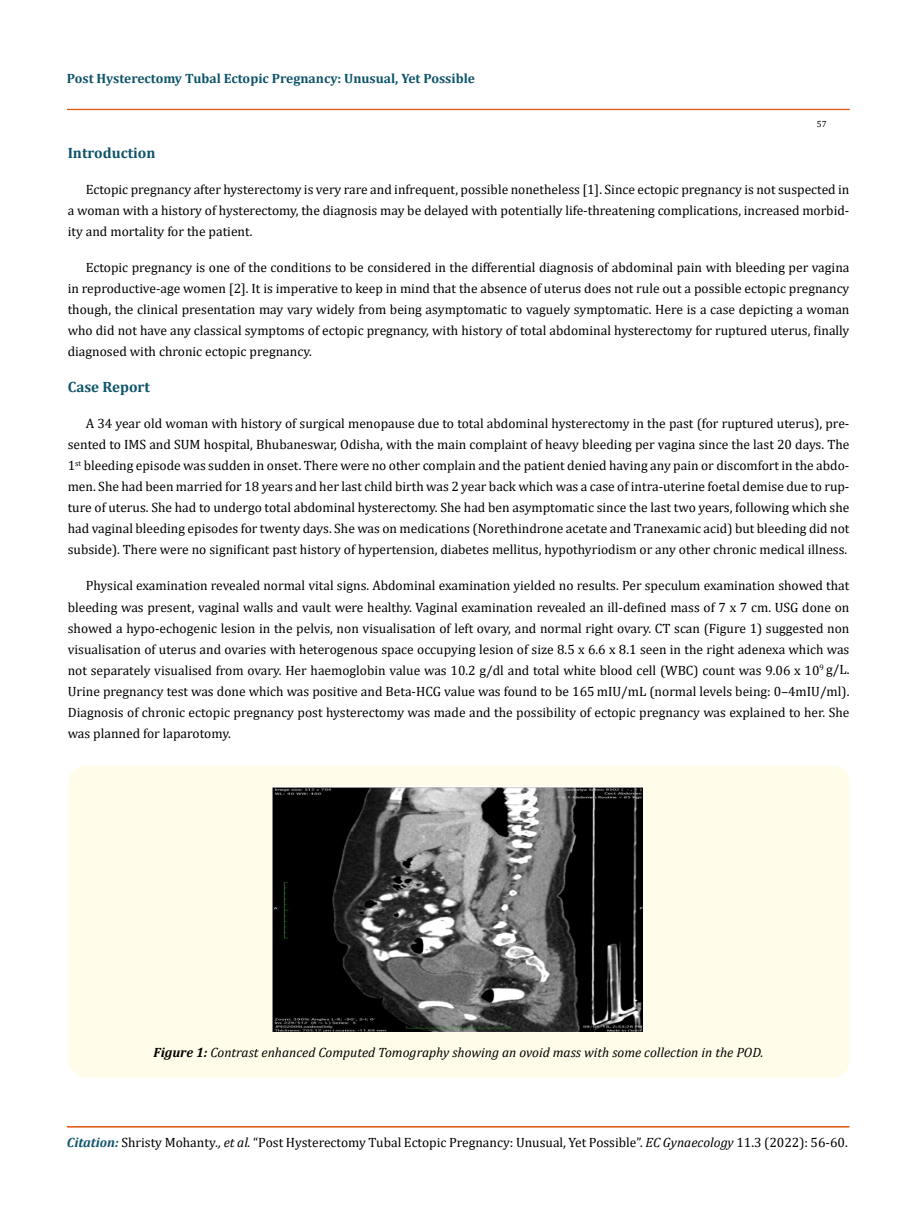
<style>
.page{position:relative;width:917px;height:1226px;background:#fff}
.page>*{position:absolute;margin:0;border:0;box-sizing:border-box;transform-origin:0 0}
.t1{font:700 15px "Cambria";color:#0e546a}
.t2{font:13.5px/21px "Cambria";color:#000;text-align:justify}
.t3{font:italic 13.5px "Cambria";color:#000}
.t4{font:700 13.5px "Cambria";color:#0e546a}
.t5{font:9px "Cambria";color:#000}
.s1{font-weight:700}
.s2{font-weight:700;font-style:italic;color:#0e546a}
.s3{font-style:italic}
</style>
<div class="page">
<div style="left:67px;top:109px;width:782px;height:1px;border:1px solid #e05d1a"></div>
<div style="left:67px;top:1126px;width:782px;height:1px;border:1px solid #e05d1a"></div>
<div style="left:68px;top:765px;width:782px;height:312px;background:#fffde9;border-radius:18px"></div>
<img style="left:272px;top:786px;width:370px;height:245px">
<p class="t4" style="left:67px;top:69px;width:409px">Post Hysterectomy Tubal Ectopic Pregnancy: Unusual, Yet Possible</p>
<p class="t5" style="left:816px;top:118px;width:11px">57</p>
<p class="t1" style="left:68px;top:143px;width:89px">Introduction</p>
<p class="t2" style="left:68px;top:179px;width:783px;text-indent:18px">Ectopic pregnancy after hysterectomy is very rare and infrequent, possible nonetheless [1]. Since ectopic pregnancy is not suspected in a woman with a history of hysterectomy, the diagnosis may be delayed with potentially life-threatening complications, increased morbid&shy;ity and mortality for the patient.</p>
<p class="t2" style="left:68px;top:257px;width:783px;text-indent:18px">Ectopic pregnancy is one of the conditions to be considered in the differential diagnosis of abdominal pain with bleeding per vagina in reproductive-age women [2]. It is imperative to keep in mind that the absence of uterus does not rule out a possible ectopic pregnancy though, the clinical presentation may vary widely from being asymptomatic to vaguely symptomatic. Here is a case depicting a woman who did not have any classical symptoms of ectopic pregnancy, with history of total abdominal hysterectomy for ruptured uterus, finally diagnosed with chronic ectopic pregnancy.</p>
<p class="t1" style="left:68px;top:377px;width:84px">Case Report</p>
<p class="t2" style="left:68px;top:413px;width:783px;text-indent:18px">A 34 year old woman with history of surgical menopause due to total abdominal hysterectomy in the past (for ruptured uterus), pre&shy;sented to IMS and SUM hospital, Bhubaneswar, Odisha, with the main complaint of heavy bleeding per vagina since the last 20 days. The 1<sup>st</sup> bleeding episode was sudden in onset. There were no other complain and the patient denied having any pain or discomfort in the abdo&shy;men. She had been married for 18 years and her last child birth was 2 year back which was a case of intra-uterine foetal demise due to rup&shy;ture of uterus. She had to undergo total abdominal hysterectomy. She had ben asymptomatic since the last two years, following which she had vaginal bleeding episodes for twenty days. She was on medications (Norethindrone acetate and Tranexamic acid) but bleeding did not subside). There were no significant past history of hypertension, diabetes mellitus, hypothyriodism or any other chronic medical illness.</p>
<p class="t2" style="left:68px;top:575px;width:783px;text-indent:18px">Physical examination revealed normal vital signs. Abdominal examination yielded no results. Per speculum examination showed that bleeding was present, vaginal walls and vault were healthy. Vaginal examination revealed an ill-defined mass of 7 x 7 cm. USG done on showed a hypo-echogenic lesion in the pelvis, non visualisation of left ovary, and normal right ovary. CT scan (Figure 1) suggested non visualisation of uterus and ovaries with heterogenous space occupying lesion of size 8.5 x 6.6 x 8.1 seen in the right adenexa which was not separately visualised from ovary. Her haemoglobin value was 10.2 g/dl and total white blood cell (WBC) count was 9.06 x 10<sup>9</sup> g/L.<br>Urine pregnancy test was done which was positive and Beta-HCG value was found to be 165 mIU/mL (normal levels being: 0–4mIU/ml).<br>Diagnosis of chronic ectopic pregnancy post hysterectomy was made and the possibility of ectopic pregnancy was explained to her. She was planned for laparotomy.</p>
<p class="t3" style="left:153px;top:1043px;width:611px"><span class="s1">Figure 1:</span> Contrast enhanced Computed Tomography showing an ovoid mass with some collection in the POD.</p>
<p class="t2" style="left:67px;top:1131px;width:782px"><span class="s2">Citation:</span> Shristy Mohanty<span class="s3">., et al.</span> “Post Hysterectomy Tubal Ectopic Pregnancy: Unusual, Yet Possible”. <span class="s3">EC Gynaecology</span> 11.3 (2022): 56-60.</p>
</div>
